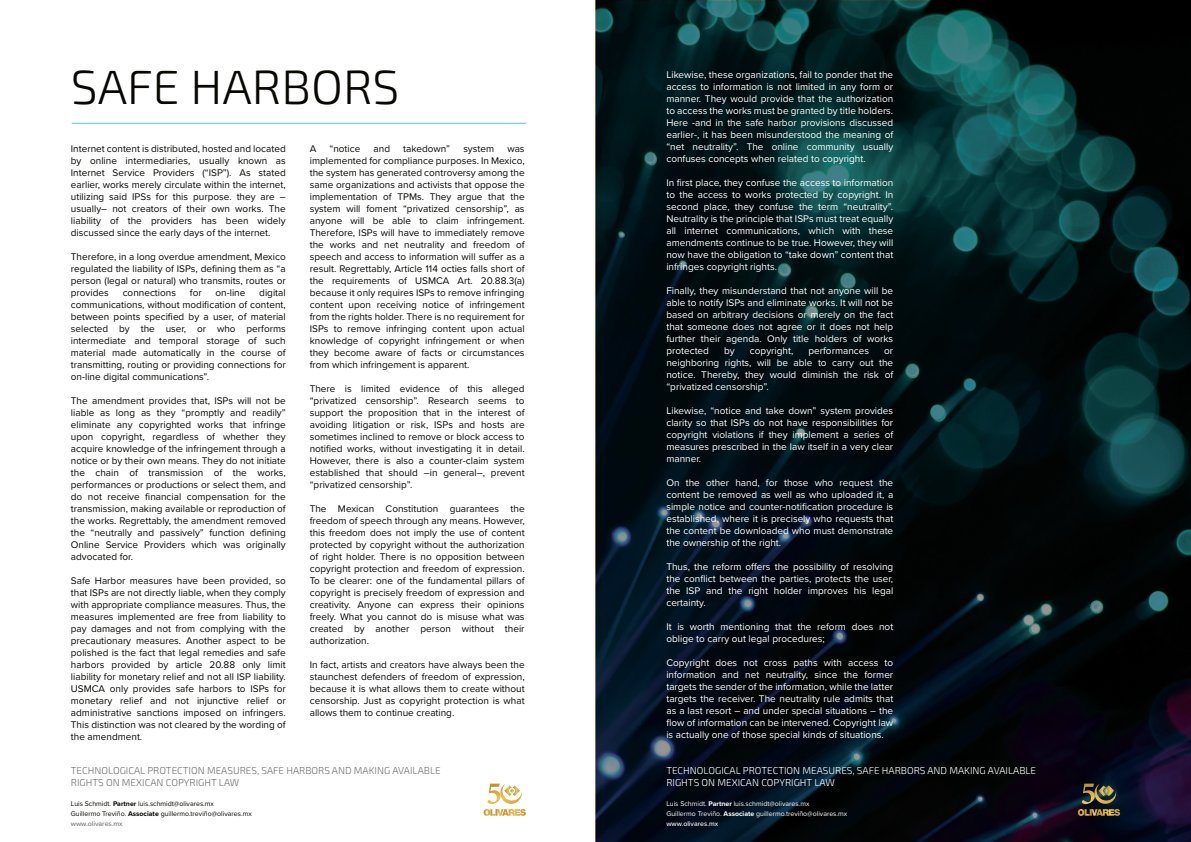
<style>
.page{position:relative;width:1191px;height:842px;background:#fff}
.page>*{position:absolute;margin:0;border:0;box-sizing:border-box;transform-origin:0 0}
.t1{font:300 48px "Exo 2";color:#080704}
.t2{font:10px/12px "Proxima Nova";color:#080704;text-align:justify}
.t3{font:10px/12px "Proxima Nova";color:#fff;text-align:justify}
.t4{font:300 10px/12px "Exo 2";color:#757372}
.t5{font:300 10px/12px "Exo 2";color:#fff}
.t6{font:7px/10px "Proxima Nova";color:#080704}
.t7{font:7px/10px "Proxima Nova";color:#fff}
.s1{font-weight:700}
.s2{font-weight:500;color:#757372}
.s3{font-weight:500}
</style>
<div class="page">
<img style="left:595px;top:0;width:596px;height:842px">
<svg style="left:1077px;top:784px;width:43px;height:32px"></svg>
<svg style="left:483px;top:784px;width:43px;height:32px"></svg>
<hr style="left:72px;top:123px;width:454px;height:1px;background:#5ac6d0">
<h1 class="t1" style="left:71px;top:57px;width:330px">SAFE HARBORS</h1>
<p class="t2" style="left:71px;top:143px;width:216px">Internet content is distributed, hosted and located by online intermediaries, usually known as Internet Service Providers (“ISP”). As stated earlier, works merely circulate within the internet, utilizing said IPSs for this purpose. they are – usually– not creators of their own works. The liability of the providers has been widely discussed since the early days of the internet.</p>
<p class="t2" style="left:71px;top:251px;width:216px">Therefore, in a long overdue amendment, Mexico regulated the liability of ISPs, defining them as “a person (legal or natural) who transmits, routes or provides</p>
<p class="t2" style="left:123px;top:287px;width:55px">connections</p>
<p class="t2" style="left:190px;top:287px;width:13px">for</p>
<p class="t2" style="left:216px;top:287px;width:31px">on-line</p>
<p class="t2" style="left:71px;top:287px;width:216px;text-indent:188px">digital communications, without modification of content, between points specified by a user, of material selected by the user, or who performs intermediate and temporal storage of such material made automatically in the course of transmitting, routing or providing connections for on-line digital communications”.</p>
<p class="t2" style="left:71px;top:395px;width:216px">The amendment provides that, ISPs will not be liable as long as they “promptly and readily” eliminate any copyrighted works that infringe upon copyright, regardless of whether they acquire knowledge of the infringement through a notice or by their own means. They do not initiate the chain of transmission of the works, performances or productions or select them, and do not receive financial compensation for the transmission, making available or reproduction of the works. Regrettably, the amendment removed the “neutrally and passively” function defining Online Service Providers which was originally advocated for.</p>
<p class="t2" style="left:71px;top:575px;width:216px">Safe Harbor measures have been provided, so that ISPs are not directly liable, when they comply with appropriate compliance measures. Thus, the measures implemented are free from liability to pay damages and not from complying with the precautionary measures. Another aspect to be polished is the fact that legal remedies and safe harbors provided by article 20.88 only limit liability for monetary relief and not all ISP liability.<br>USMCA only provides safe harbors to ISPs for monetary relief and not injunctive relief or administrative sanctions imposed on infringers.<br>This distinction was not cleared by the wording of the amendment.</p>
<p class="t2" style="left:310px;top:143px;width:8px">A</p>
<p class="t2" style="left:329px;top:143px;width:32px">“notice</p>
<p class="t2" style="left:373px;top:143px;width:18px">and</p>
<p class="t2" style="left:403px;top:143px;width:48px">takedown”</p>
<p class="t2" style="left:463px;top:143px;width:32px">system</p>
<p class="t2" style="left:310px;top:143px;width:216px;text-indent:198px">was implemented for compliance purposes. In Mexico, the system has generated controversy among the same organizations and activists that oppose the implementation of TPMs. They argue that the system will foment “privatized censorship”, as anyone will be able to claim infringement.<br>Therefore, ISPs will have to immediately remove the works and net neutrality and freedom of speech and access to information will suffer as a result. Regrettably, Article 114 octies falls short of the requirements of USMCA Art. 20.88.3(a) because it only requires ISPs to remove infringing content upon receiving notice of infringement from the rights holder. There is no requirement for ISPs to remove infringing content upon actual knowledge of copyright infringement or when they become aware of facts or circumstances from which infringement is apparent.</p>
<p class="t2" style="left:310px;top:383px;width:216px">There is limited evidence of this alleged “privatized censorship”. Research seems to support the proposition that in the interest of avoiding litigation or risk, ISPs and hosts are sometimes inclined to remove or block access to notified works, without investigating it in detail.<br>However, there is also a counter-claim system established that should –in general–, prevent “privatized censorship”.</p>
<p class="t2" style="left:310px;top:503px;width:216px">The Mexican Constitution guarantees the freedom of speech through any means. However, this freedom does not imply the use of content protected by copyright without the authorization of right holder. There is no opposition between copyright protection and freedom of expression.<br>To be clearer: one of the fundamental pillars of copyright is precisely freedom of expression and creativity. Anyone can express their opinions freely. What you cannot do is misuse what was created by another person without their authorization.</p>
<p class="t2" style="left:310px;top:659px;width:216px">In fact, artists and creators have always been the staunchest defenders of freedom of expression, because it is what allows them to create without censorship. Just as copyright protection is what allows them to continue creating.</p>
<p class="t4" style="left:71px;top:764px;width:371px">TECHNOLOGICAL PROTECTION MEASURES, SAFE HARBORS AND MAKING AVAILABLE<br>RIGHTS ON MEXICAN COPYRIGHT LAW</p>
<p class="t6" style="left:71px;top:799px;width:182px">Luis Schmidt. <span class="s1">Partner</span> luis.schmidt@olivares.mx<br>Guillermo Treviño. <span class="s1">Associate</span> guillermo.treviño@olivares.mx <span class="s2">www.olivares.mx</span></p>
<p class="t3" style="left:666px;top:69px;width:228px">Likewise, these organizations, fail to ponder that the access to information is not limited in any form or manner. They would provide that the authorization to access the works must be granted by title holders.<br>Here -and in the safe harbor provisions discussed earlier-, it has been misunderstood the meaning of “net neutrality”. The online community usually confuses concepts when related to copyright.</p>
<p class="t3" style="left:666px;top:177px;width:228px">In first place, they confuse the access to information to the access to works protected by copyright. In second place, they confuse the term “neutrality”.<br>Neutrality is the principle that ISPs must treat equally all internet communications, which with these amendments continue to be true. However, they will now have the obligation to “take down” content that infringes copyright rights.</p>
<p class="t3" style="left:666px;top:285px;width:228px">Finally, they misunderstand that not anyone will be able to notify ISPs and eliminate works. It will not be based on arbitrary decisions or merely on the fact that someone does not agree or it does not help further their agenda. Only title holders of works protected</p>
<p class="t3" style="left:724px;top:345px;width:12px">by</p>
<p class="t3" style="left:750px;top:345px;width:45px">copyright,</p>
<p class="t3" style="left:808px;top:345px;width:62px">performances</p>
<p class="t3" style="left:666px;top:345px;width:228px;text-indent:218px">or neighboring rights, will be able to carry out the notice. Thereby, they would diminish the risk of “privatized censorship”.</p>
<p class="t3" style="left:666px;top:405px;width:228px">Likewise, “notice and take down” system provides clarity so that ISPs do not have responsibilities for copyright violations if they implement a series of measures prescribed in the law itself in a very clear manner.</p>
<p class="t3" style="left:666px;top:477px;width:228px">On the other hand, for those who request the content be removed as well as who uploaded it, a simple notice and counter-notification procedure is established, where it is precisely who requests that the content be downloaded who must demonstrate the ownership of the right.</p>
<p class="t3" style="left:666px;top:561px;width:228px">Thus, the reform offers the possibility of resolving the conflict between the parties, protects the user, the ISP and the right holder improves his legal certainty.</p>
<p class="t3" style="left:666px;top:621px;width:228px">It is worth mentioning that the reform does not oblige to carry out legal procedures;</p>
<p class="t3" style="left:666px;top:657px;width:228px">Copyright does not cross paths with access to information and net neutrality, since the former targets the sender of the information, while the latter targets the receiver. The neutrality rule admits that as a last resort – and under special situations – the flow of information can be intervened. Copyright law is actually one of those special kinds of situations.</p>
<p class="t5" style="left:666px;top:764px;width:371px">TECHNOLOGICAL PROTECTION MEASURES, SAFE HARBORS AND MAKING AVAILABLE<br>RIGHTS ON MEXICAN COPYRIGHT LAW</p>
<p class="t7" style="left:666px;top:799px;width:182px">Luis Schmidt. <span class="s1">Partner</span> luis.schmidt@olivares.mx<br>Guillermo Treviño. <span class="s1">Associate</span> guillermo.treviño@olivares.mx <span class="s3">www.olivares.mx</span></p>
</div>
